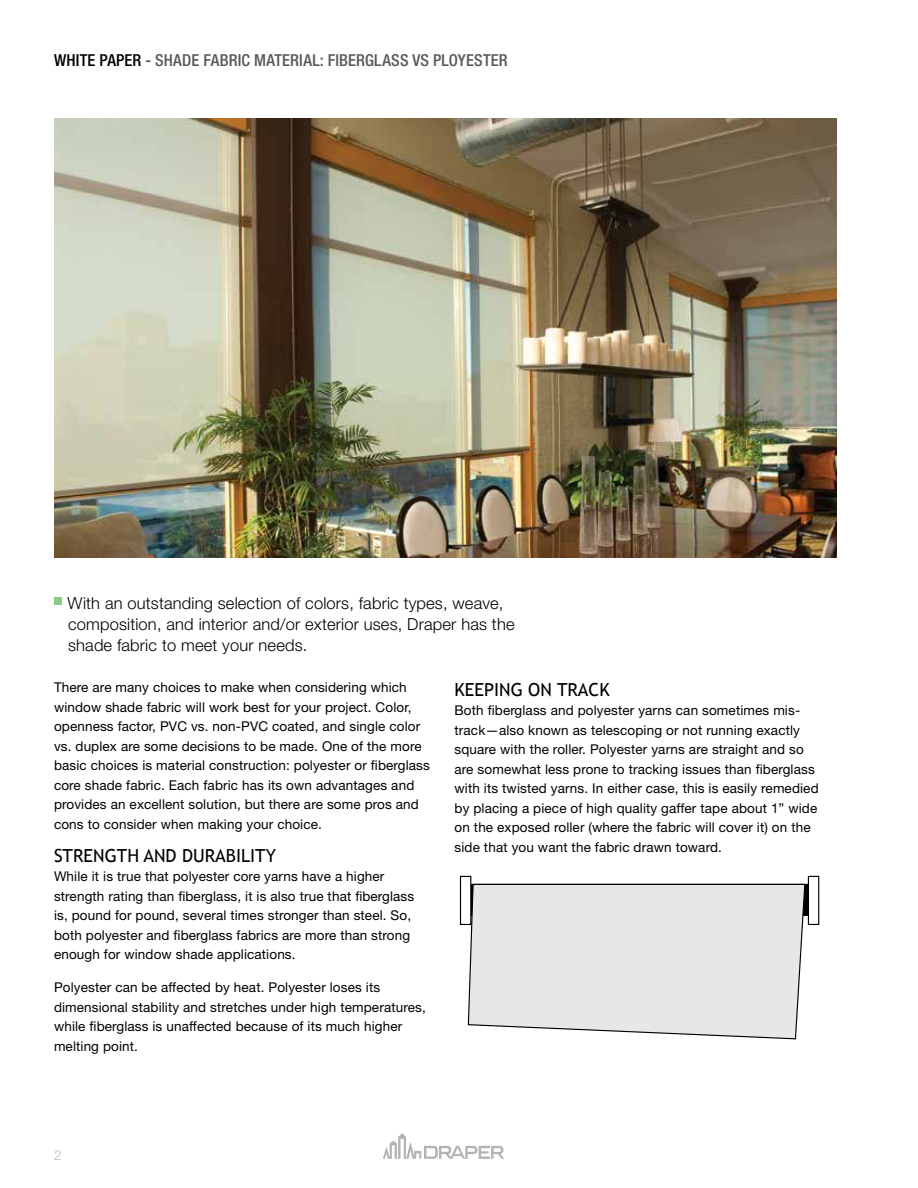
<style>
.page{position:relative;width:918px;height:1188px;background:#fff}
.page>*{position:absolute;margin:0;border:0;box-sizing:border-box;transform-origin:0 0}
.t1{font:18px "Trebuchet MS";color:#000}
.t2{font:300 16.5px/21px "Helvetica Neue LT Std";letter-spacing:.01em;color:#000}
.t3{font:500 condensed 16.5px "Helvetica Neue LT Std";letter-spacing:.01em;color:#58595b}
.t4{font:13.5px/19.5px "Helvetica Neue LT Std";letter-spacing:.01em;color:#000}
.t5{font:300 13.5px "Helvetica Neue LT Std";color:#bcbec0}
.s1{color:#000}
</style>
<div class="page">
<svg style="left:383px;top:1133px;width:121px;height:26px"></svg>
<img style="left:54px;top:119px;width:783px;height:439px">
<div style="left:54px;top:598px;width:7px;height:7px;background:#8bca86"></div>
<svg style="left:467px;top:883px;width:339px;height:156px;background:#e2e3e4"></svg>
<div style="left:461px;top:876px;width:10px;height:48px;background:#fff"></div>
<div style="left:460px;top:876px;width:11px;height:49px;border:1px solid #000"></div>
<div style="left:808px;top:876px;width:11px;height:49px;border:1px solid #000"></div>
<p class="t3" style="left:54px;top:50px;width:455px"><span class="s1">WHITE PAPER</span> - SHADE FABRIC MATERIAL: FIBERGLASS VS PLOYESTER</p>
<p class="t2" style="left:67px;top:593px;width:449px">With an outstanding selection of colors, fabric types, weave, composition, and interior and/or exterior uses, Draper has the shade fabric to meet your needs.</p>
<p class="t4" style="left:54px;top:678px;width:377px">There are many choices to make when considering which window shade fabric will work best for your project. Color, openness factor, PVC vs. non-PVC coated, and single color vs. duplex are some decisions to be made. One of the more basic choices is material construction: polyester or fiberglass core shade fabric. Each fabric has its own advantages and provides an excellent solution, but there are some pros and cons to consider when making your choice.</p>
<h1 class="t1" style="left:54px;top:845px;width:223px">STRENGTH AND DURABILITY</h1>
<p class="t4" style="left:54px;top:867px;width:362px">While it is true that polyester core yarns have a higher strength rating than fiberglass, it is also true that fiberglass is, pound for pound, several times stronger than steel. So, both polyester and fiberglass fabrics are more than strong enough for window shade applications.</p>
<p class="t4" style="left:54px;top:977px;width:373px">Polyester can be affected by heat. Polyester loses its dimensional stability and stretches under high temperatures, while fiberglass is unaffected because of its much higher melting point.</p>
<h1 class="t1" style="left:455px;top:679px;width:157px">KEEPING ON TRACK</h1>
<p class="t4" style="left:455px;top:701px;width:366px">Both fiberglass and polyester yarns can sometimes mis&shy;track—also known as telescoping or not running exactly square with the roller. Polyester yarns are straight and so are somewhat less prone to tracking issues than fiberglass with its twisted yarns. In either case, this is easily remedied by placing a piece of high quality gaffer tape about 1” wide on the exposed roller (where the fabric will cover it) on the side that you want the fabric drawn toward.</p>
<p class="t5" style="left:54px;top:1147px;width:9px">2</p>
</div>
